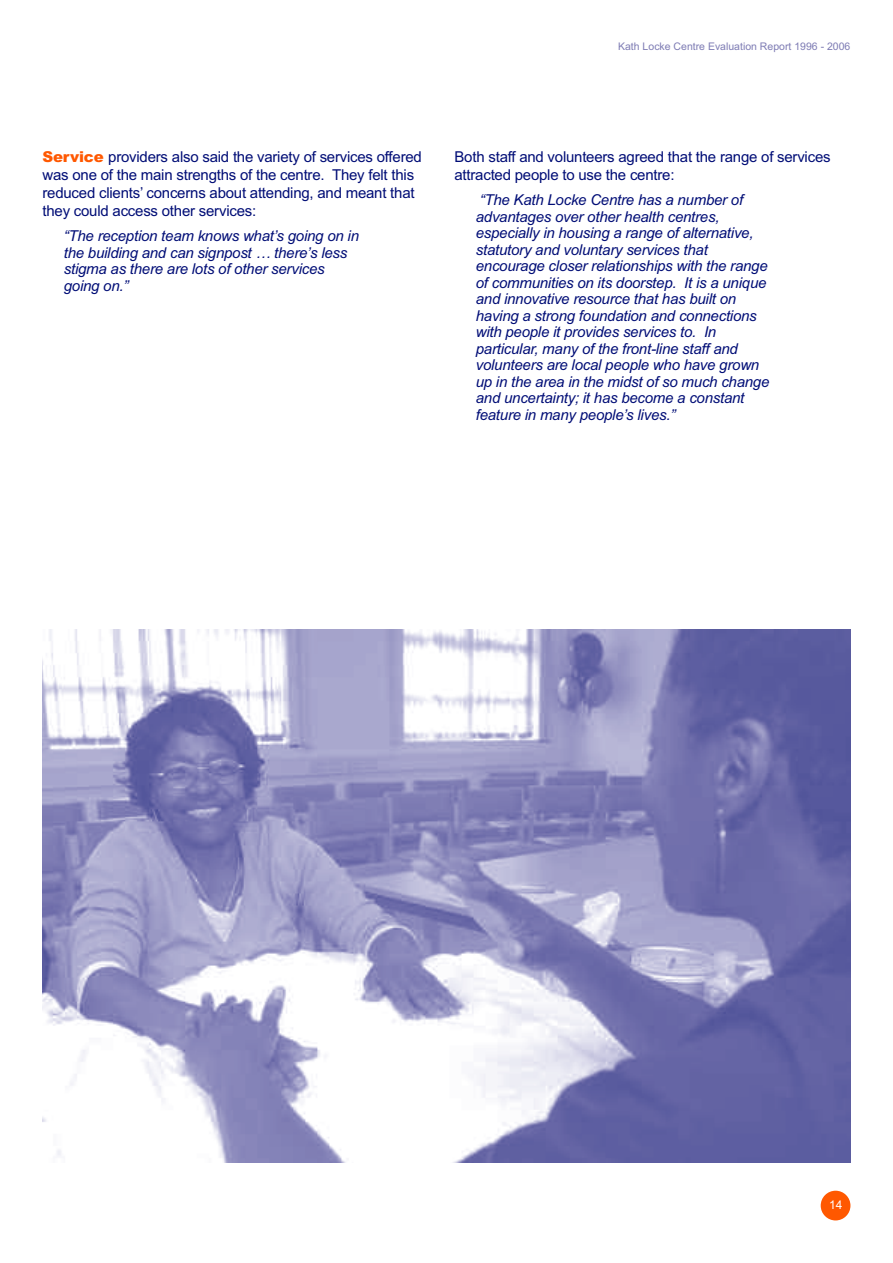
<style>
.page{position:relative;width:893px;height:1263px;background:#fff}
.page>*{position:absolute;margin:0;border:0;box-sizing:border-box;transform-origin:0 0}
.t1{font:italic 15px/16.5px "Arial";letter-spacing:-.015em;color:#000d76}
.t2{font:15px/18px "Arial";letter-spacing:-.015em;color:#000d76}
.t3{font:12px "Arial";color:#fff}
.t4{font:10.5px "Arial";color:#7e7cb4}
.s1{font-weight:900;color:#ff5800}
</style>
<div class="page">
<div style="left:821px;top:1191px;width:29px;height:29px;background:#ff5800;border-radius:50%"></div>
<img style="left:43px;top:629px;width:807px;height:534px">
<p class="t4" style="left:618px;top:40px;width:234px">Kath Locke Centre Evaluation Report 1996 - 2006</p>
<p class="t2" style="left:43px;top:148px;width:381px"><span class="s1">Service</span> providers also said the variety of services offered was one of the main strengths of the centre. They felt this reduced clients’ concerns about attending, and meant that they could access other services:</p>
<p class="t1" style="left:64px;top:228px;width:297px">“The reception team knows what’s going on in the building and can signpost … there’s less stigma as there are lots of other services going on.”</p>
<p class="t2" style="left:454px;top:148px;width:378px">Both staff and volunteers agreed that the range of services attracted people to use the centre:</p>
<p class="t1" style="left:476px;top:192px;width:295px">“The Kath Locke Centre has a number of advantages over other health centres, especially in housing a range of alternative, statutory and voluntary services that encourage closer relationships with the range of communities on its doorstep. It is a unique and innovative resource that has built on having a strong foundation and connections with people it provides services to. In particular, many of the front-line staff and volunteers are local people who have grown up in the area in the midst of so much change and uncertainty; it has become a constant feature in many people’s lives.”</p>
<p class="t3" style="left:829px;top:1198px;width:15px">14</p>
</div>
